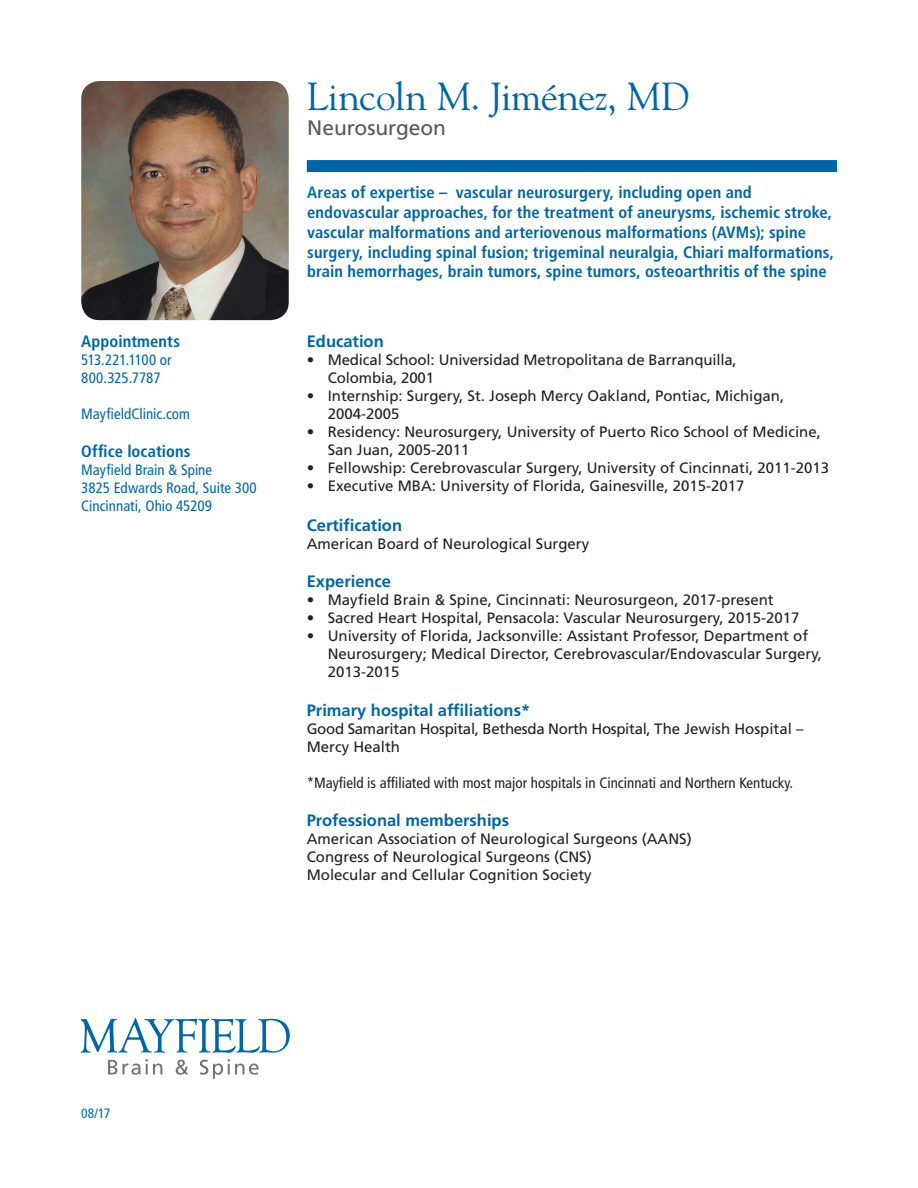
<style>
.page{position:relative;width:918px;height:1188px;background:#fff}
.page>*{position:absolute;margin:0;border:0;box-sizing:border-box;transform-origin:0 0}
.t1{font:39px "Goudy Std";letter-spacing:-.02em;color:#0065a4}
.Subtitle{font:21px "Frutiger LT Std";letter-spacing:-.005em;color:#57585a}
.Medical_Specialty{font:700 condensed 16.5px/19.8px "Frutiger LT Std";letter-spacing:.005em;color:#0065a4}
.Body_Header{font:700 16.5px "Frutiger LT Std";color:#0065a4}
.Sidebar_header{font:700 condensed 16.5px "Frutiger LT Std";letter-spacing:.005em;color:#0065a4}
.Body_unbulleted{font:15px/18px "Frutiger LT Std";color:#231f20}
.Sidebar_body{font:condensed 15px "Frutiger LT Std";color:#0065a4}
.Mayfield_is_affilia{font:condensed 15px "Frutiger LT Std";color:#231f20}
.Body_unbulleted-2{font:15px/18px "Frutiger LT Std";letter-spacing:-.02em;color:#231f20}
.Sidebar_body-2{font:condensed 15px "Frutiger LT Std";letter-spacing:-.03em;color:#0065a4}
.Date_revised{font:condensed 13.5px "Frutiger LT Std";color:#0065a4}
</style>
<div class="page">
<svg style="left:81px;top:1018px;width:209px;height:35px"></svg>
<svg style="left:108px;top:1060px;width:9px;height:14px"></svg>
<svg style="left:123px;top:1059px;width:39px;height:16px"></svg>
<svg style="left:176px;top:1060px;width:12px;height:15px"></svg>
<svg style="left:200px;top:1059px;width:59px;height:20px"></svg>
<div style="left:307px;top:160px;width:530px;height:12px;background:#0065a4"></div>
<img style="left:81px;top:81px;width:208px;height:239px">
<p class="Sidebar_header" style="left:81px;top:332px;width:100px">Appointments</p>
<p class="Sidebar_body-2" style="left:81px;top:351px;width:92px">513.221.1100 or</p>
<p class="Sidebar_body" style="left:81px;top:369px;width:81px">800.325.7787</p>
<p class="Sidebar_body" style="left:81px;top:405px;width:110px">MayfieldClinic.com</p>
<p class="Sidebar_header" style="left:81px;top:441px;width:111px">Office locations</p>
<p class="Sidebar_body" style="left:81px;top:461px;width:133px">Mayfield Brain &amp; Spine</p>
<p class="Sidebar_body" style="left:81px;top:479px;width:177px">3825 Edwards Road, Suite 300</p>
<p class="Sidebar_body" style="left:81px;top:497px;width:132px">Cincinnati, Ohio 45209</p>
<p class="t1" style="left:307px;top:72px;width:383px">Lincoln M. Jiménez, MD</p>
<p class="Subtitle" style="left:307px;top:116px;width:140px">Neurosurgeon</p>
<p class="Medical_Specialty" style="left:307px;top:183px;width:528px">Areas of expertise – vascular neurosurgery, including open and endovascular approaches, for the treatment of aneurysms, ischemic stroke, vascular malformations and arteriovenous malformations (AVMs); spine surgery, including spinal fusion; trigeminal neuralgia, Chiari malformations, brain hemorrhages, brain tumors, spine tumors, osteoarthritis of the spine</p>
<p class="Body_Header" style="left:307px;top:332px;width:79px">Education</p>
<p class="Body_unbulleted" style="left:328px;top:351px;width:411px;text-indent:-21px">• Medical School: Universidad Metropolitana de Barranquilla,<br>Colombia, 2001</p>
<p class="Body_unbulleted" style="left:328px;top:387px;width:458px;text-indent:-21px">• Internship: Surgery, St. Joseph Mercy Oakland, Pontiac, Michigan,<br>2004-2005</p>
<p class="Body_unbulleted" style="left:328px;top:423px;width:495px;text-indent:-21px">• Residency: Neurosurgery, University of Puerto Rico School of Medicine,<br>San Juan, 2005-2011</p>
<p class="Body_unbulleted" style="left:307px;top:459px;width:524px">• Fellowship: Cerebrovascular Surgery, University of Cincinnati, 2011-2013</p>
<p class="Body_unbulleted" style="left:307px;top:477px;width:439px">• Executive MBA: University of Florida, Gainesville, 2015-2017</p>
<p class="Body_Header" style="left:307px;top:515px;width:97px">Certification</p>
<p class="Body_unbulleted" style="left:307px;top:535px;width:284px">American Board of Neurological Surgery</p>
<p class="Body_Header" style="left:307px;top:571px;width:86px">Experience</p>
<p class="Body_unbulleted" style="left:307px;top:590px;width:468px">• Mayfield Brain &amp; Spine, Cincinnati: Neurosurgeon, 2017-present</p>
<p class="Body_unbulleted" style="left:307px;top:608px;width:494px">• Sacred Heart Hospital, Pensacola: Vascular Neurosurgery, 2015-2017</p>
<p class="Body_unbulleted" style="left:328px;top:626px;width:496px;text-indent:-21px">• University of Florida, Jacksonville: Assistant Professor, Department of<br>Neurosurgery; Medical Director, Cerebrovascular/Endovascular Surgery,<br>2013-2015</p>
<p class="Body_Header" style="left:307px;top:701px;width:225px">Primary hospital affiliations*</p>
<p class="Body_unbulleted-2" style="left:307px;top:720px;width:498px">Good Samaritan Hospital, Bethesda North Hospital, The Jewish Hospital –<br>Mercy Health</p>
<p class="Mayfield_is_affilia" style="left:307px;top:774px;width:488px">*Mayfield is affiliated with most major hospitals in Cincinnati and Northern Kentucky.</p>
<p class="Body_Header" style="left:307px;top:811px;width:204px">Professional memberships</p>
<p class="Body_unbulleted" style="left:307px;top:830px;width:387px">American Association of Neurological Surgeons (AANS)</p>
<p class="Body_unbulleted" style="left:307px;top:848px;width:287px">Congress of Neurological Surgeons (CNS)</p>
<p class="Body_unbulleted" style="left:307px;top:866px;width:287px">Molecular and Cellular Cognition Society</p>
<p class="Date_revised" style="left:81px;top:1106px;width:31px">08/17</p>
</div>
